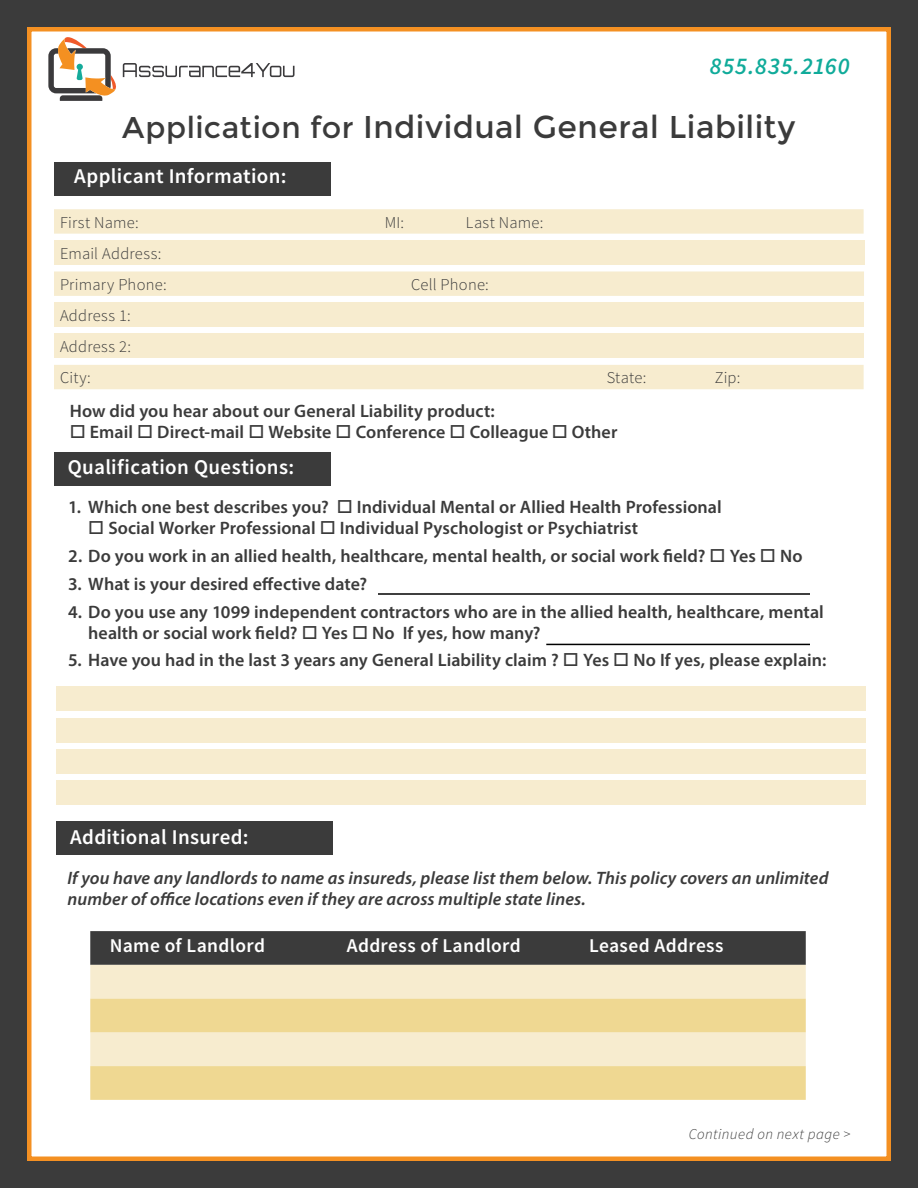
<style>
.page{position:relative;width:918px;height:1188px;background:#3b3b3b}
.page>*{position:absolute;margin:0;border:0;box-sizing:border-box;transform-origin:0 0}
.t1{font:31.5px "Montserrat";letter-spacing:.015em;color:#3b3b3b}
.t2{font:italic 600 24px "Source Sans Pro";letter-spacing:.04em;color:#10ab9a}
.t3{font:600 21px "Source Sans Pro";letter-spacing:.015em;color:#fff}
.t4{font:600 19.5px "Source Sans Pro";letter-spacing:.015em;color:#fff}
.t5{font:600 18px/21px "Myriad Pro";letter-spacing:.005em;color:#3b3b3b}
.t6{font:italic 600 18px/21px "Myriad Pro";letter-spacing:.005em;color:#3b3b3b}
.t7{font:300 16.5px/31.2px "Source Sans Pro";letter-spacing:.015em;color:#3b3b3b}
.t8{font:italic 300 15px "Source Sans Pro";letter-spacing:.03em;color:#3b3b3b}
.s1{font-size:30px}
</style>
<div class="page">
<div style="left:27px;top:27px;width:864px;height:1134px;background:#fff;border:4px solid #f49022"></div>
<div style="left:54px;top:162px;width:277px;height:34px;background:#3b3b3b"></div>
<svg style="left:54px;top:209px;width:810px;height:25px;background:#f7ecd0"></svg>
<div style="left:54px;top:240px;width:811px;height:25px;background:#f7eccf"></div>
<div style="left:54px;top:272px;width:810px;height:24px;background:#f7eccf"></div>
<div style="left:54px;top:303px;width:810px;height:24px;background:#f7eccf"></div>
<div style="left:54px;top:334px;width:810px;height:24px;background:#f7eccf"></div>
<div style="left:54px;top:365px;width:810px;height:24px;background:#f7eccf"></div>
<svg style="left:123px;top:63px;width:172px;height:14px"></svg>
<svg style="left:48px;top:37px;width:68px;height:64px"></svg>
<div style="left:54px;top:452px;width:277px;height:34px;background:#3b3b3b"></div>
<hr style="left:378px;top:593px;width:432px;height:2px;background:#000">
<hr style="left:546px;top:644px;width:264px;height:1px;background:#000">
<div style="left:56px;top:687px;width:810px;height:24px;background:#f7eccf"></div>
<div style="left:56px;top:718px;width:810px;height:24px;background:#f7eccf"></div>
<div style="left:56px;top:749px;width:810px;height:24px;background:#f7eccf"></div>
<div style="left:56px;top:780px;width:810px;height:25px;background:#f7eccf"></div>
<div style="left:57px;top:821px;width:276px;height:33px;background:#3b3b3b"></div>
<div style="left:90px;top:931px;width:716px;height:34px;background:#3b3b3b"></div>
<div style="left:90px;top:965px;width:716px;height:34px;background:#f7eccf"></div>
<svg style="left:90px;top:999px;width:716px;height:101px;background:#f1dea6"></svg>
<h2 class="t2" style="left:710px;top:51px;width:142px">855.835.2160</h2>
<h1 class="t1" style="left:122px;top:109px;width:675px"><span class="s1">Application for</span> Individual General Liability</h1>
<p class="t3" style="left:74px;top:163px;width:214px">Applicant Information:</p>
<p class="t7" style="left:60px;top:207px;width:80px">First Name:</p>
<p class="t7" style="left:385px;top:207px;width:21px">MI:</p>
<p class="t7" style="left:466px;top:207px;width:79px">Last Name:</p>
<p class="t7" style="left:60px;top:238px;width:108px">Email Address:<br>Primary Phone:</p>
<p class="t7" style="left:411px;top:269px;width:79px">Cell Phone:</p>
<p class="t7" style="left:60px;top:300px;width:73px;text-align:justify">Address 1:<br>Address 2:<br>City:</p>
<p class="t7" style="left:607px;top:362px;width:41px">State:</p>
<p class="t7" style="left:715px;top:362px;width:27px">Zip:</p>
<p class="t5" style="left:70px;top:400px;width:427px">How did you hear about our General Liability product:</p>
<p class="t5" style="left:70px;top:421px;width:549px">□ Email □ Direct-mail □ Website □ Conference □ Colleague □ Other</p>
<p class="t3" style="left:68px;top:453px;width:228px">Qualification Questions:</p>
<p class="t5" style="left:68px;top:496px;width:655px">1. Which one best describes you? □ Individual Mental or Allied Health Professional</p>
<p class="t5" style="left:88px;top:517px;width:551px">□ Social Worker Professional □ Individual Pyschologist or Psychiatrist</p>
<p class="t5" style="left:68px;top:545px;width:736px">2. Do you work in an allied health, healthcare, mental health, or social work field? □ Yes □ No</p>
<p class="t5" style="left:68px;top:573px;width:301px">3. What is your desired effective date?</p>
<p class="t5" style="left:88px;top:601px;width:737px;text-indent:-20px">4. Do you use any 1099 independent contractors who are in the allied health, healthcare, mental health or social work field? □ Yes □ No If yes, how many?</p>
<p class="t5" style="left:68px;top:649px;width:760px">5. Have you had in the last 3 years any General Liability claim ? □ Yes □ No If yes, please explain:</p>
<p class="t3" style="left:70px;top:824px;width:180px">Additional Insured:</p>
<p class="t6" style="left:68px;top:867px;width:762px">If you have any landlords to name as insureds, please list them below. This policy covers an unlimited number of office locations even if they are across multiple state lines.</p>
<p class="t4" style="left:110px;top:933px;width:157px">Name of Landlord</p>
<p class="t4" style="left:347px;top:934px;width:176px">Address of Landlord</p>
<p class="t4" style="left:589px;top:933px;width:136px">Leased Address</p>
<p class="t8" style="left:689px;top:1124px;width:163px">Continued on next page &gt;</p>
</div>
